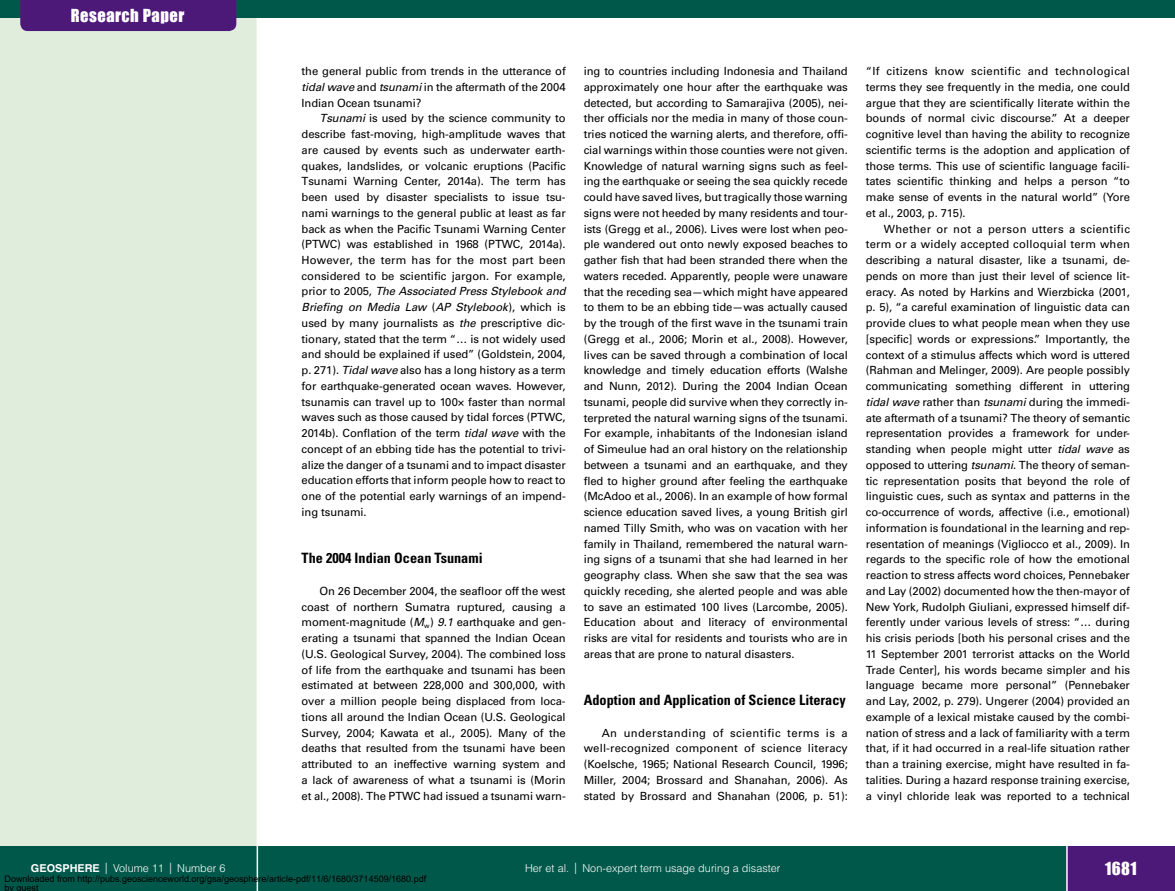
<style>
.page{position:relative;width:1175px;height:891px;background:#fff}
.page>*{position:absolute;margin:0;border:0;box-sizing:border-box;transform-origin:0 0}
.t1{font:16.5px "Impact";letter-spacing:.03em;color:#fff}
.t2{font:700 condensed 14.25px "Univers";color:#000}
.t3{font:11.25px/15.8px "Univers";letter-spacing:-.01em;color:#000;text-align:justify}
.t4{font:300 10.8px "Helvetica";color:#fff}
.t5{font:9px/9px "Arial";color:#000}
.s1{font-style:italic}
.s2{font-weight:700}
.s3{font-size:15.15px}
</style>
<div class="page">
<div style="left:0;top:0;width:256px;height:891px;background:#e0ecdc"></div>
<div style="left:0;top:846px;width:1174px;height:45px;background:#00584a"></div>
<hr style="left:256px;top:0;width:2px;height:891px;background:#fff">
<div style="left:0;top:0;width:1174px;height:18px;background:#00584a"></div>
<div style="left:20px;top:0;width:216px;height:31px;background:#4d1979"></div>
<div style="left:1066px;top:846px;width:108px;height:45px;background:#4d1979"></div>
<hr style="left:1066px;top:846px;width:1px;height:45px;background:#fff">
<h1 class="t1" style="left:71px;top:3px;width:115px">Research Paper</h1>
<p class="t3" style="left:302px;top:63px;width:266px">the general public from trends in the utterance of <span class="s1">tidal wave</span> and <span class="s1">tsunami</span> in the aftermath of the 2004<br>Indian Ocean tsunami?</p>
<p class="t3" style="left:302px;top:110px;width:266px;text-indent:18px"><span class="s1">Tsunami</span> is used by the science community to describe fast-moving, high-amplitude waves that are caused by events such as underwater earth&shy;quakes, landslides, or volcanic eruptions (Pacific Tsunami Warning Center, 2014a). The term has been used by disaster specialists to issue tsu&shy;nami warnings to the general public at least as far back as when the Pacific Tsunami Warning Center (PTWC) was established in 1968 (PTWC, 2014a).<br>However, the term has for the most part been considered to be scientific jargon. For example, prior to 2005, <span class="s1">The Associated Press Stylebook and Briefing on Media Law</span> (<span class="s1">AP Stylebook</span>), which is used by many journalists as <span class="s1">the</span> prescriptive dic&shy;tionary, stated that the term “… is not widely used and should be explained if used” (Goldstein, 2004, p. 271). <span class="s1">Tidal wave</span> also has a long history as a term for earthquake-generated ocean waves. However, tsunamis can travel up to 100× faster than normal waves such as those caused by tidal forces (PTWC, 2014b). Conflation of the term <span class="s1">tidal wave</span> with the concept of an ebbing tide has the potential to trivi&shy;alize the danger of a tsunami and to impact disaster education efforts that inform people how to react to one of the potential early warnings of an impend&shy;ing tsunami.</p>
<p class="t2" style="left:302px;top:549px;width:182px">The 2004 Indian Ocean Tsunami</p>
<p class="t3" style="left:302px;top:583px;width:266px;text-indent:18px">On 26 December 2004, the seafloor off the west coast of northern Sumatra ruptured, causing a moment-magnitude (<span class="s1">M</span><sub>w</sub>) <span class="s1">9.1</span> earthquake and gen&shy;erating a tsunami that spanned the Indian Ocean (U.S. Geological Survey, 2004). The combined loss of life from the earthquake and tsunami has been estimated at between 228,000 and 300,000, with over a million people being displaced from loca&shy;tions all around the Indian Ocean (U.S. Geological Survey, 2004; Kawata et al., 2005). Many of the deaths that resulted from the tsunami have been attributed to an ineffective warning system and a lack of awareness of what a tsunami is (Morin et al., 2008). The PTWC had issued a tsunami warn-</p>
<p class="t3" style="left:584px;top:63px;width:266px">ing to countries including Indonesia and Thailand approximately one hour after the earthquake was detected, but according to Samarajiva (2005), nei&shy;ther officials nor the media in many of those coun&shy;tries noticed the warning alerts, and therefore, offi&shy;cial warnings within those counties were not given.<br>Knowledge of natural warning signs such as feel&shy;ing the earthquake or seeing the sea quickly recede could have saved lives, but tragically those warning signs were not heeded by many residents and tour&shy;ists (Gregg et al., 2006). Lives were lost when peo&shy;ple wandered out onto newly exposed beaches to gather fish that had been stranded there when the waters receded. Apparently, people were unaware that the receding sea—which might have appeared to them to be an ebbing tide—was actually caused by the trough of the first wave in the tsunami train (Gregg et al., 2006; Morin et al., 2008). However, lives can be saved through a combination of local knowledge and timely education efforts (Walshe and Nunn, 2012). During the 2004 Indian Ocean tsunami, people did survive when they correctly in&shy;terpreted the natural warning signs of the tsunami.<br>For example, inhabitants of the Indonesian island of Simeulue had an oral history on the relationship between a tsunami and an earthquake, and they fled to higher ground after feeling the earthquake (McAdoo et al., 2006). In an example of how formal science education saved lives, a young British girl named Tilly Smith, who was on vacation with her family in Thailand, remembered the natural warn&shy;ing signs of a tsunami that she had learned in her geography class. When she saw that the sea was quickly receding, she alerted people and was able to save an estimated 100 lives (Larcombe, 2005).<br>Education about and literacy of environmental risks are vital for residents and tourists who are in areas that are prone to natural disasters.</p>
<p class="t2" style="left:584px;top:691px;width:264px">Adoption and Application of Science Literacy</p>
<p class="t3" style="left:584px;top:725px;width:266px;text-indent:18px">An understanding of scientific terms is a well-recognized component of science literacy (Koelsche, 1965; National Research Council, 1996; Miller, 2004; Brossard and Shanahan, 2006). As stated by Brossard and Shanahan (2006, p. 51):</p>
<p class="t3" style="left:866px;top:63px;width:266px">“If citizens know scientific and technological terms they see frequently in the media, one could argue that they are scientifically literate within the bounds of normal civic discourse.” At a deeper cognitive level than having the ability to recognize scientific terms is the adoption and application of those terms. This use of scientific language facili&shy;tates scientific thinking and helps a person “to make sense of events in the natural world” (Yore et al., 2003, p. 715).</p>
<p class="t3" style="left:866px;top:221px;width:266px;text-indent:18px">Whether or not a person utters a scientific term or a widely accepted colloquial term when describing a natural disaster, like a tsunami, de&shy;pends on more than just their level of science lit&shy;eracy. As noted by Harkins and Wierzbicka (2001, p. 5), “a careful examination of linguistic data can provide clues to what people mean when they use [specific] words or expressions.” Importantly, the context of a stimulus affects which word is uttered (Rahman and Melinger, 2009). Are people possibly communicating something different in uttering <span class="s1">tidal wave</span> rather than <span class="s1">tsunami</span> during the immedi&shy;ate aftermath of a tsunami? The theory of semantic representation provides a framework for under&shy;standing when people might utter <span class="s1">tidal wave</span> as opposed to uttering <span class="s1">tsunami</span>. The theory of seman&shy;tic representation posits that beyond the role of linguistic cues, such as syntax and patterns in the co-occurrence of words, affective (i.e., emotional) information is foundational in the learning and rep&shy;resentation of meanings (Vigliocco et al., 2009). In regards to the specific role of how the emotional reaction to stress affects word choices, Pennebaker and Lay (2002) documented how the then-mayor of New York, Rudolph Giuliani, expressed himself dif&shy;ferently under various levels of stress: “… during his crisis periods [both his personal crises and the 11 September 2001 terrorist attacks on the World Trade Center], his words became simpler and his language became more personal” (Pennebaker and Lay, 2002, p. 279). Ungerer (2004) provided an example of a lexical mistake caused by the combi&shy;nation of stress and a lack of familiarity with a term that, if it had occurred in a real-life situation rather than a training exercise, might have resulted in fa&shy;talities. During a hazard response training exercise, a vinyl chloride leak was reported to a technical</p>
<p class="t4" style="left:31px;top:862px;width:196px"><span class="s2">GEOSPHERE</span> <span class="s3">|</span> Volume 11 <span class="s3">|</span> Number 6</p>
<p class="t4" style="left:525px;top:862px;width:257px">Her et al. <span class="s3">|</span> Non-expert term usage during a disaster</p>
<h1 class="t1" style="left:1105px;top:856px;width:33px">1681</h1>
<p class="t5" style="left:4px;top:875px;width:423px">Downloaded from http://pubs.geoscienceworld.org/gsa/geosphere/article-pdf/11/6/1680/3714509/1680.pdf by guest</p>
</div>
